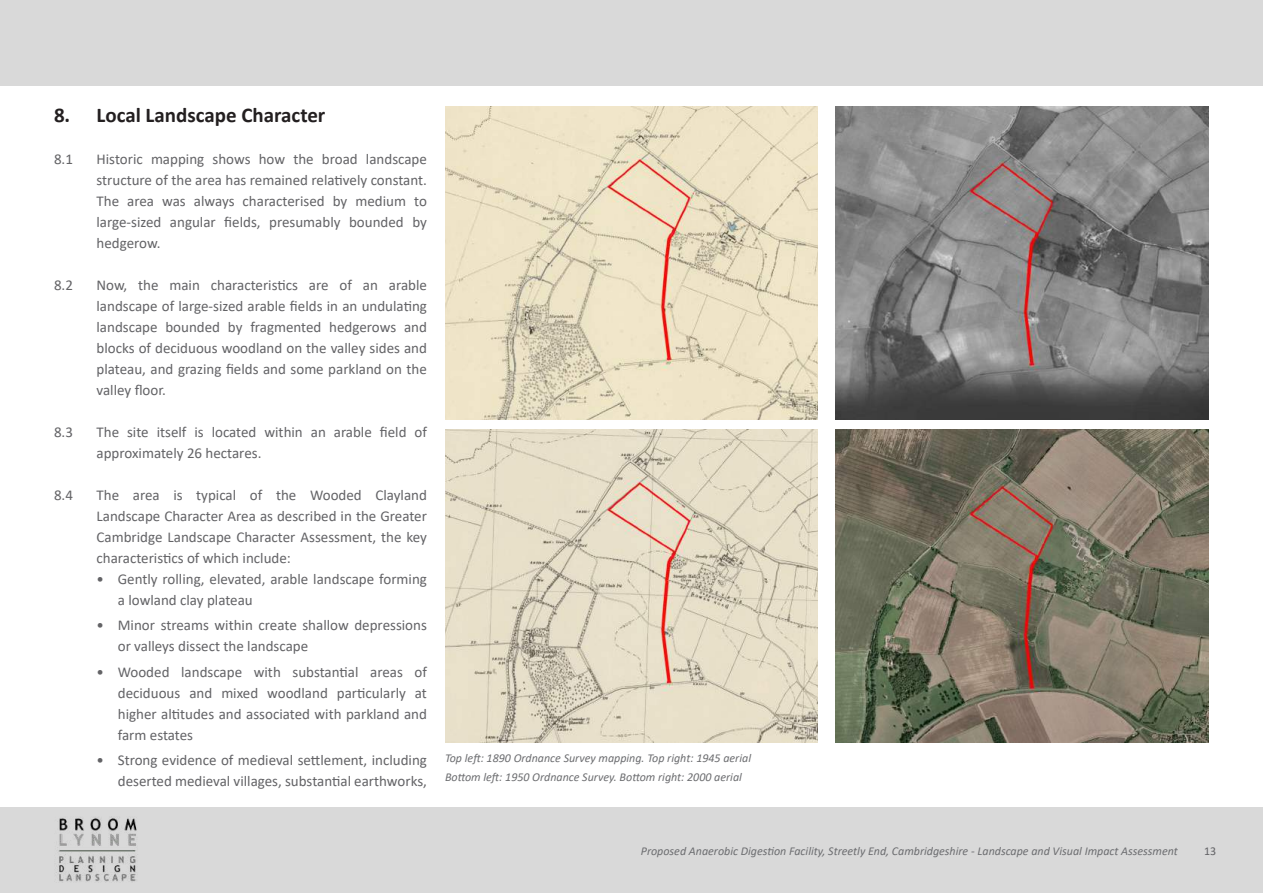
<style>
.page{position:relative;width:1263px;height:893px;background:#fff}
.page>*{position:absolute;margin:0;border:0;box-sizing:border-box;transform-origin:0 0}
.t1{font:700 21px "Calibri";color:#231f20}
.t2{font:15px/21px "Calibri";color:#636366;text-align:justify}
.t3{font:italic 12px/19.5px "Calibri";color:#6c6d70}
.t4{font:12px "Calibri";color:#636366}
</style>
<div class="page">
<div style="left:0;top:807px;width:1263px;height:85px;background:#d9d9d9"></div>
<img style="left:56px;top:816px;width:81px;height:66px">
<img style="left:445px;top:106px;width:373px;height:314px">
<img style="left:836px;top:106px;width:373px;height:314px">
<img style="left:445px;top:429px;width:373px;height:314px">
<img style="left:836px;top:429px;width:373px;height:314px">
<div style="left:0;top:0;width:1263px;height:85px;background:#d9d9d9"></div>
<h1 class="t1" style="left:54px;top:100px;width:273px">8. Local Landscape Character</h1>
<p class="t2" style="left:54px;top:148px;width:20px">8.1</p>
<p class="t2" style="left:97px;top:148px;width:332px">Historic mapping shows how the broad landscape structure of the area has remained relatively constant.<br>The area was always characterised by medium to large-sized angular fields, presumably bounded by hedgerow.</p>
<p class="t2" style="left:54px;top:274px;width:20px">8.2</p>
<p class="t2" style="left:97px;top:274px;width:332px">Now, the main characteristics are of an arable landscape of large-sized arable fields in an undulating landscape bounded by fragmented hedgerows and blocks of deciduous woodland on the valley sides and plateau, and grazing fields and some parkland on the valley floor.</p>
<p class="t2" style="left:54px;top:421px;width:20px">8.3</p>
<p class="t2" style="left:97px;top:421px;width:332px">The site itself is located within an arable field of approximately 26 hectares.</p>
<p class="t2" style="left:54px;top:484px;width:20px">8.4</p>
<p class="t2" style="left:97px;top:484px;width:332px">The area is typical of the Wooded Clayland Landscape Character Area as described in the Greater Cambridge Landscape Character Assessment, the key characteristics of which include:</p>
<p class="t2" style="left:118px;top:568px;width:311px;text-indent:-21px">• Gently rolling, elevated, arable landscape forming a lowland clay plateau</p>
<p class="t2" style="left:118px;top:614px;width:311px;text-indent:-21px">• Minor streams within create shallow depressions or valleys dissect the landscape</p>
<p class="t2" style="left:118px;top:661px;width:311px;text-indent:-21px">• Wooded landscape with substantial areas of deciduous and mixed woodland particularly at higher altitudes and associated with parkland and farm estates</p>
<p class="t2" style="left:97px;top:749px;width:332px;text-align:right">• Strong evidence of medieval settlement, including deserted medieval villages, substantial earthworks,</p>
<p class="t3" style="left:445px;top:747px;width:308px">Top left: 1890 Ordnance Survey mapping. Top right: 1945 aerial<br>Bottom left: 1950 Ordnance Survey. Bottom right: 2000 aerial</p>
<p class="t3" style="left:641px;top:840px;width:539px">Proposed Anaerobic Digestion Facility, Streetly End, Cambridgeshire - Landscape and Visual Impact Assessment</p>
<p class="t4" style="left:1204px;top:842px;width:14px">13</p>
</div>
